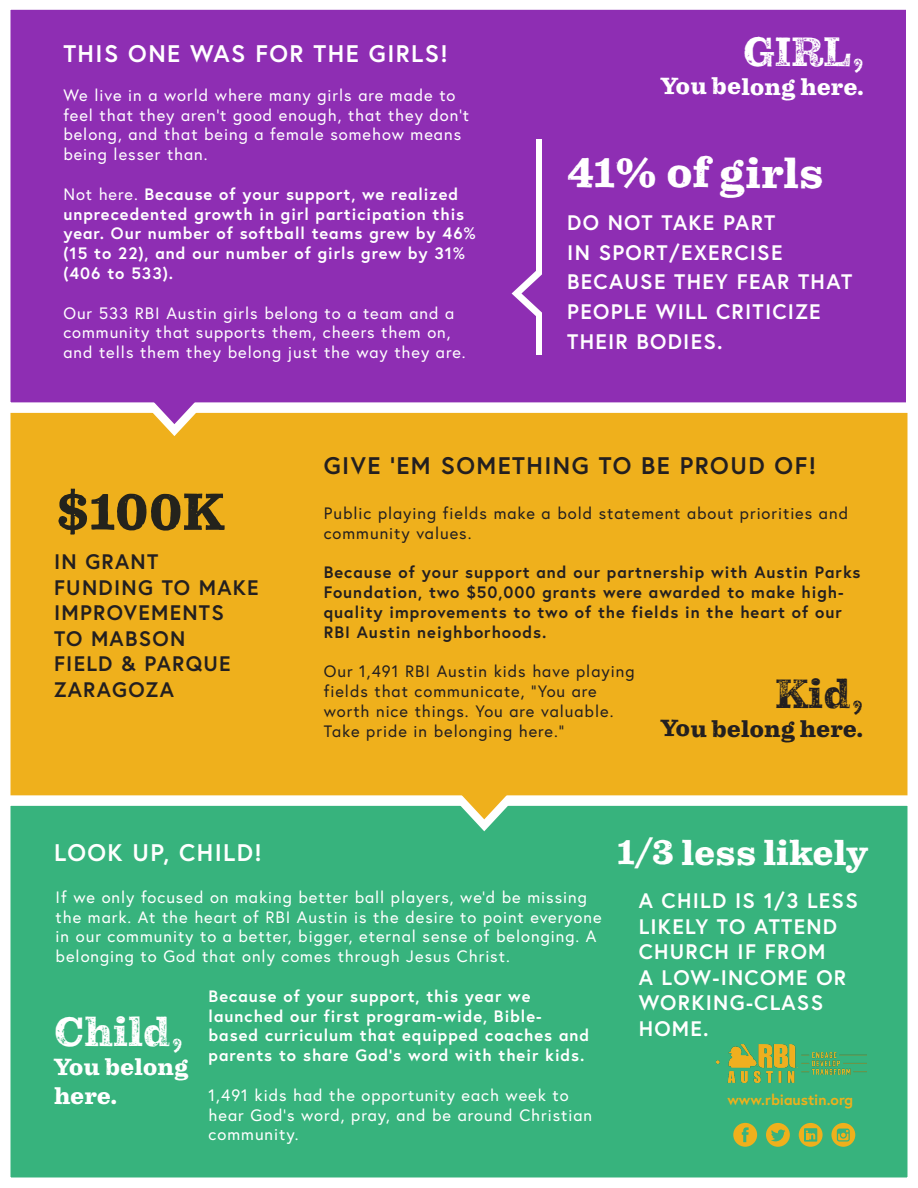
<style>
.page{position:relative;width:918px;height:1188px;background:#fff}
.page>*{position:absolute;margin:0;border:0;box-sizing:border-box;transform-origin:0 0}
.t1{font:53.25px "Pulpo Rust 100";color:#24231c}
.t2{font:43.5px "Pulpo Rust 100";letter-spacing:-.005em;color:#fff}
.t3{font:42px "Pulpo Rust 75";letter-spacing:-.005em;color:#fff}
.t4{font:42px "Pulpo Rust 75";color:#231f20}
.t5{font:36px "Pulpo Rust 100";letter-spacing:-.005em;color:#fff}
.t6{font:700 24px "Europa";letter-spacing:.06em;color:#fff}
.t7{font:24px "Pulpo Rust 100";letter-spacing:-.005em;color:#fff}
.t8{font:700 24px "Europa";letter-spacing:.06em;color:#231f20}
.t9{font:24px "Pulpo Rust 100";letter-spacing:-.005em;color:#231f20}
.t10{font:700 21px/25.5px "Europa";letter-spacing:.06em;color:#fff}
.t11{font:700 21px/25.5px "Europa";letter-spacing:.06em;color:#231f20}
.t12{font:16.5px/19.8px "Europa";letter-spacing:.06em;color:#fff}
.t13{font:700 16.5px/19.8px "Europa";letter-spacing:.06em;color:#fff}
.t14{font:16.5px/19.8px "Europa";letter-spacing:.06em;color:#231f20}
.t15{font:700 16.5px/19.8px "Europa";letter-spacing:.06em;color:#231f20}
.t16{font:700 15px "Europa";color:#f0b01a}
.s1{font-weight:400}
</style>
<div class="page">
<div style="left:5px;top:381px;width:908px;height:425px;background:#efb01c"></div>
<div style="left:0;top:376px;width:918px;height:435px;border:10px solid #fff"></div>
<div style="left:5px;top:5px;width:906px;height:403px;background:#8e2eb3"></div>
<div style="left:0;top:0;width:916px;height:413px;border:10px solid #fff"></div>
<div style="left:5px;top:801px;width:908px;height:382px;background:#37b37d"></div>
<div style="left:0;top:795px;width:918px;height:393px;border:10px solid #fff"></div>
<div style="left:0;top:798px;width:918px;height:7px;background:#fff"></div>
<svg style="left:142px;top:402px;width:65px;height:34px"></svg>
<img style="left:717px;top:1044px;width:149px;height:39px">
<div style="left:536px;top:139px;width:5px;height:216px;background:#fff"></div>
<svg style="left:512px;top:265px;width:30px;height:57px"></svg>
<svg style="left:733px;top:1123px;width:24px;height:24px"></svg>
<svg style="left:766px;top:1123px;width:24px;height:24px"></svg>
<svg style="left:831px;top:1123px;width:24px;height:24px"></svg>
<svg style="left:799px;top:1123px;width:24px;height:24px"></svg>
<svg style="left:451px;top:795px;width:66px;height:36px"></svg>
<p class="t6" style="left:63px;top:37px;width:386px">THIS ONE WAS FOR THE GIRLS!</p>
<p class="t3" style="left:743px;top:27px;width:123px">GIRL,</p>
<p class="t12" style="left:63px;top:85px;width:394px">We live in a world where many girls are made to</p>
<p class="t7" style="left:661px;top:72px;width:205px">You belong here.</p>
<p class="t12" style="left:63px;top:105px;width:407px">feel that they aren’t good enough, that they don’t belong, and that being a female somehow means being lesser than.</p>
<p class="t13" style="left:63px;top:184px;width:414px"><span class="s1">Not here.</span> Because of your support, we realized unprecedented growth in girl participation this year. Our number of softball teams grew by 46% (15 to 22), and our number of girls grew by 31% (406 to 533).</p>
<p class="t12" style="left:63px;top:303px;width:404px">Our 533 RBI Austin girls belong to a team and a community that supports them, cheers them on, and tells them they belong just the way they are.</p>
<p class="t2" style="left:567px;top:147px;width:258px">41% of girls</p>
<p class="t10" style="left:567px;top:207px;width:287px;line-height:29.7px">DO NOT TAKE PART<br>IN SPORT/EXERCISE<br>BECAUSE THEY FEAR THAT<br>PEOPLE WILL CRITICIZE<br>THEIR BODIES.</p>
<p class="t1" style="left:56px;top:480px;width:170px">$100K</p>
<p class="t11" style="left:54px;top:549px;width:206px">IN GRANT<br>FUNDING TO MAKE<br>IMPROVEMENTS<br>TO MABSON<br>FIELD &amp; PARQUE<br>ZARAGOZA</p>
<p class="t8" style="left:324px;top:449px;width:494px">GIVE ‘EM SOMETHING TO BE PROUD OF!</p>
<p class="t14" style="left:324px;top:503px;width:526px">Public playing fields make a bold statement about priorities and community values.</p>
<p class="t15" style="left:324px;top:562px;width:538px">Because of your support and our partnership with Austin Parks Foundation, two $50,000 grants were awarded to make high&shy;quality improvements to two of the fields in the heart of our RBI Austin neighborhoods.</p>
<p class="t14" style="left:324px;top:661px;width:312px">Our 1,491 RBI Austin kids have playing fields that communicate, “You are worth nice things. You are valuable.<br>Take pride in belonging here.”</p>
<p class="t4" style="left:775px;top:669px;width:90px">Kid,</p>
<p class="t9" style="left:661px;top:714px;width:204px">You belong here.</p>
<p class="t6" style="left:54px;top:836px;width:209px">LOOK UP, CHILD!</p>
<p class="t12" style="left:56px;top:887px;width:548px">If we only focused on making better ball players, we’d be missing the mark. At the heart of RBI Austin is the desire to point everyone in our community to a better, bigger, eternal sense of belonging. A belonging to God that only comes through Jesus Christ.</p>
<p class="t13" style="left:209px;top:986px;width:382px">Because of your support, this year we launched our first program-wide, Bible&shy;based curriculum that equipped coaches and parents to share God’s word with their kids.</p>
<p class="t12" style="left:209px;top:1085px;width:385px">1,491 kids had the opportunity each week to hear God’s word, pray, and be around Christian community.</p>
<p class="t3" style="left:54px;top:1007px;width:131px">Child,</p>
<p class="t7" style="left:54px;top:1053px;width:136px">You belong</p>
<p class="t7" style="left:54px;top:1081px;width:65px">here.</p>
<p class="t5" style="left:618px;top:831px;width:252px">1/3 less likely</p>
<p class="t10" style="left:639px;top:888px;width:221px">A CHILD IS 1/3 LESS<br>LIKELY TO ATTEND<br>CHURCH IF FROM<br>A LOW-INCOME OR<br>WORKING-CLASS<br>HOME.</p>
<p class="t16" style="left:727px;top:1090px;width:127px">www.rbiaustin.org</p>
</div>
